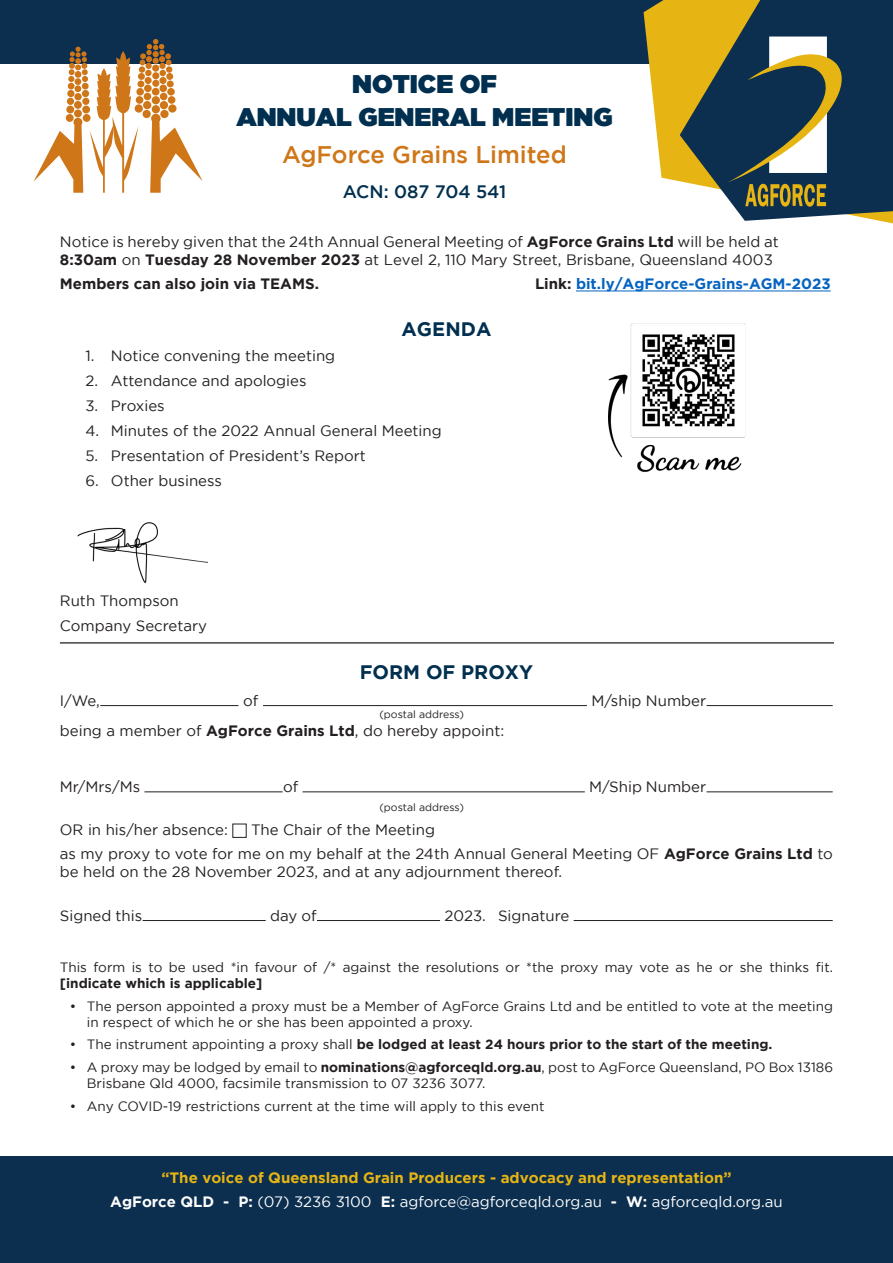
<style>
.page{position:relative;width:893px;height:1263px;background:#fff}
.page>*{position:absolute;margin:0;border:0;box-sizing:border-box;transform-origin:0 0}
.t1{font:25.5px/33px "Gotham Ultra";color:#002f4f;text-align:center}
.t2{font:500 24px "Gotham";color:#cf7618}
.t3{font:700 19.5px "Gotham";color:#002f4f}
.t4{font:500 18px "Gotham";letter-spacing:-.005em;color:#002f4f}
.t5{font:15px/24.3px "Gotham";color:#231f20}
.t6{font:700 15px/24.3px "Gotham";color:#e7b513;text-align:center}
.t7{font:700 15px "Gotham";color:#0563c1}
.t8{font:700 15px "Gotham";color:#231f20}
.t9{font:13.5px/16.2px "Gotham";color:#231f20}
.t10{font:700 13.5px "Gotham";color:#231f20}
.t11{font:10.5px "Gotham";color:#231f20}
.s1{font-weight:700}
.s2{color:#231f20}
.s3{font-weight:400}
.s4{color:#fff}
.s5{font-weight:400;color:#fff}
</style>
<div class="page">
<div style="left:0;top:0;width:893px;height:64px;background:#0c2f4f"></div>
<div style="left:0;top:1157px;width:893px;height:106px;background:#0c2f4f"></div>
<svg style="left:644px;top:0;width:249px;height:224px;fill:#e7b513"></svg>
<svg style="left:680px;top:0;width:213px;height:221px;fill:#0c2f4f"></svg>
<svg style="left:728px;top:37px;width:124px;height:170px"></svg>
<svg style="left:34px;top:39px;width:169px;height:154px"></svg>
<hr style="left:576px;top:291px;width:255px;height:1px;background:#0563c1">
<img style="left:77px;top:522px;width:131px;height:61px">
<hr style="left:60px;top:642px;width:774px;height:1px;background:#231f20">
<hr style="left:100px;top:705px;width:138px;height:1px;background:#231f20">
<hr style="left:263px;top:705px;width:324px;height:1px;background:#231f20">
<hr style="left:707px;top:705px;width:126px;height:1px;background:#231f20">
<hr style="left:144px;top:791px;width:139px;height:1px;background:#231f20">
<hr style="left:302px;top:791px;width:283px;height:1px;background:#231f20">
<hr style="left:707px;top:791px;width:126px;height:1px;background:#231f20">
<hr style="left:143px;top:920px;width:123px;height:1px;background:#231f20">
<hr style="left:317px;top:920px;width:123px;height:1px;background:#231f20">
<hr style="left:574px;top:920px;width:259px;height:1px;background:#231f20">
<img style="left:608px;top:323px;width:137px;height:149px">
<h1 class="t1" style="left:236px;top:67px;width:378px">NOTICE OF<br>ANNUAL GENERAL MEETING</h1>
<h2 class="t2" style="left:282px;top:141px;width:286px">AgForce Grains Limited</h2>
<p class="t4" style="left:343px;top:181px;width:165px">ACN: 087 704 541</p>
<p class="t5" style="left:60px;top:232px;width:720px;line-height:18px">Notice is hereby given that the 24th Annual General Meeting of <span class="s1">AgForce Grains Ltd</span> will be held at<br><span class="s1">8:30am</span> on <span class="s1">Tuesday 28 November 2023</span> at Level 2, 110 Mary Street, Brisbane, Queensland 4003</p>
<p class="t8" style="left:60px;top:275px;width:261px">Members can also join via TEAMS.</p>
<p class="t7" style="left:535px;top:275px;width:297px"><span class="s2">Link:</span> bit.ly/AgForce-Grains-AGM-2023</p>
<h3 class="t3" style="left:402px;top:318px;width:91px">AGENDA</h3>
<p class="t5" style="left:85px;top:343px;width:251px">1. Notice convening the meeting</p>
<p class="t5" style="left:85px;top:368px;width:223px">2. Attendance and apologies</p>
<p class="t5" style="left:85px;top:393px;width:81px">3. Proxies</p>
<p class="t5" style="left:85px;top:418px;width:358px">4. Minutes of the 2022 Annual General Meeting</p>
<p class="t5" style="left:85px;top:443px;width:282px">5. Presentation of President’s Report</p>
<p class="t5" style="left:85px;top:468px;width:138px">6. Other business</p>
<p class="t5" style="left:60px;top:588px;width:149px">Ruth Thompson<br>Company Secretary</p>
<h3 class="t3" style="left:360px;top:661px;width:175px">FORM OF PROXY</h3>
<p class="t5" style="left:60px;top:688px;width:42px">I/We,</p>
<p class="t5" style="left:243px;top:688px;width:17px">of</p>
<p class="t5" style="left:592px;top:688px;width:116px">M/ship Number</p>
<p class="t11" style="left:379px;top:708px;width:86px">(postal address)</p>
<p class="t5" style="left:60px;top:718px;width:446px">being a member of <span class="s1">AgForce Grains Ltd</span>, do hereby appoint:</p>
<p class="t5" style="left:60px;top:774px;width:82px">Mr/Mrs/Ms</p>
<p class="t5" style="left:283px;top:774px;width:17px">of</p>
<p class="t5" style="left:589px;top:774px;width:119px">M/Ship Number</p>
<p class="t11" style="left:379px;top:801px;width:86px">(postal address)</p>
<p class="t5" style="left:60px;top:817px;width:170px">OR in his/her absence:</p>
<p class="t5" style="left:60px;top:817px;width:775px;text-indent:191px">The Chair of the Meeting<br>as my proxy to vote for me on my behalf at the 24th Annual General Meeting OF <span class="s1">AgForce Grains Ltd</span> to</p>
<p class="t5" style="left:60px;top:860px;width:504px">be held on the 28 November 2023, and at any adjournment thereof.</p>
<p class="t5" style="left:60px;top:903px;width:84px">Signed this</p>
<p class="t5" style="left:270px;top:903px;width:48px">day of</p>
<p class="t5" style="left:444px;top:903px;width:126px">2023. Signature</p>
<p class="t9" style="left:60px;top:959px;width:775px">This form is to be used *in favour of /* against the resolutions or *the proxy may vote as he or she thinks fit.</p>
<p class="t10" style="left:60px;top:975px;width:204px">[indicate which is applicable]</p>
<p class="t9" style="left:87px;top:997px;width:748px;text-indent:-17px">• The person appointed a proxy must be a Member of AgForce Grains Ltd and be entitled to vote at the meeting in respect of which he or she has been appointed a proxy.</p>
<p class="t10" style="left:70px;top:1037px;width:704px"><span class="s3">• The instrument appointing a proxy shall</span> be lodged at least 24 hours prior to the start of the meeting.</p>
<p class="t9" style="left:87px;top:1059px;width:748px;text-indent:-17px">• A proxy may be lodged by email to <span class="s1">nominations@agforceqld.org.au</span>, post to AgForce Queensland, PO Box 13186<br>Brisbane Qld 4000, facsimile transmission to 07 3236 3077.</p>
<p class="t9" style="left:70px;top:1098px;width:476px">• Any COVID-19 restrictions current at the time will apply to this event</p>
<p class="t6" style="left:110px;top:1165px;width:674px">“The voice of Queensland Grain Producers - advocacy and representation”<br><span class="s4">AgForce QLD - P:</span> <span class="s5">(07) 3236 3100</span> <span class="s4">E:</span> <span class="s5">agforce@agforceqld.org.au</span> <span class="s4">- W:</span> <span class="s5">agforceqld.org.au</span></p>
</div>
